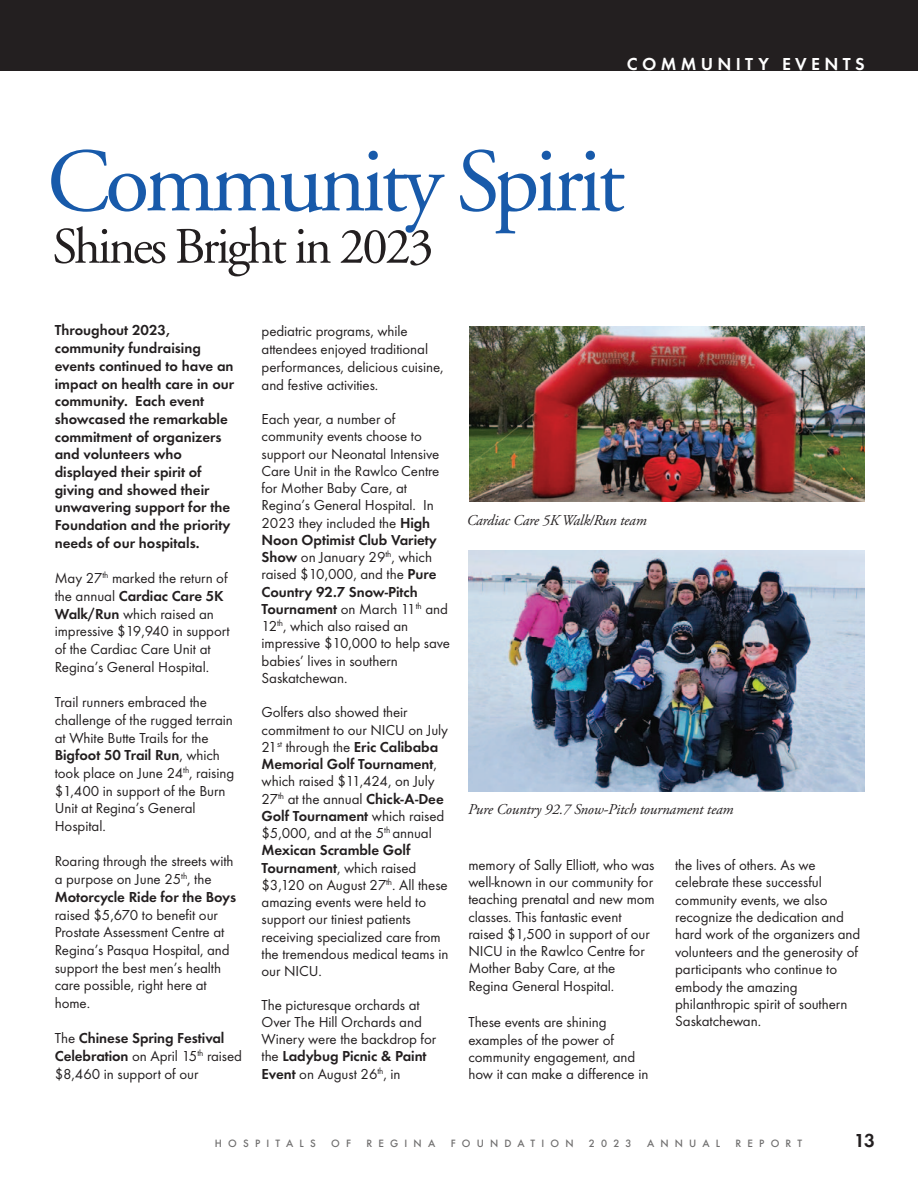
<style>
.page{position:relative;width:918px;height:1188px;background:#fff}
.page>*{position:absolute;margin:0;border:0;box-sizing:border-box;transform-origin:0 0}
.t1{font:90px "Adobe Garamond";letter-spacing:-.05em;color:#185aaa}
.t2{font:51px "Adobe Garamond";letter-spacing:-.05em;color:#231f20}
.t3{font:600 19.5px "Futura T";color:#231f20}
.t4{font:600 18px "Futura T";letter-spacing:.24em;color:#fff}
.t5{font:15px/17.2px "Futura TOT";letter-spacing:-.005em;color:#231f20}
.t6{font:600 15px/17.7px "Futura T";color:#231f20}
.t7{font:italic 15px "Adobe Garamond Pro";letter-spacing:-.01em;color:#231f20}
.t8{font:500 9.75px "Futura";letter-spacing:.635em;color:#706f6f}
.s1{font-family:"Futura T";font-weight:600}
.s2{font-family:"Futura TOT";font-weight:400}
</style>
<div class="page">
<div style="left:0;top:0;width:918px;height:71px;background:#231f20"></div>
<img style="left:468px;top:550px;width:397px;height:241px">
<img style="left:469px;top:326px;width:396px;height:176px">
<p class="t4" style="left:627px;top:57px;width:239px">COMMUNITY EVENTS</p>
<p class="t1" style="left:47px;top:145px;width:579px">Community Spirit</p>
<p class="t2" style="left:52px;top:226px;width:383px">Shines Bright in 2023</p>
<p class="t6" style="left:55px;top:323px;width:181px">Throughout 2023, community fundraising events continued to have an impact on health care in our community. Each event showcased the remarkable commitment of organizers and volunteers who displayed their spirit of giving and showed their unwavering support for the<br>Foundation and the priority needs of our hospitals.</p>
<p class="t5" style="left:55px;top:571px;width:176px;line-height:17.7px">May 27<sup>th</sup> marked the return of the annual <span class="s1">Cardiac Care 5K<br>Walk/Run</span> which raised an impressive $19,940 in support of the Cardiac Care Unit at<br>Regina’s General Hospital.</p>
<p class="t5" style="left:55px;top:695px;width:181px;line-height:17.7px">Trail runners embraced the challenge of the rugged terrain at White Butte Trails for the<br><span class="s1">Bigfoot 50 Trail Run</span>, which took place on June 24<sup>th</sup>, raising $1,400 in support of the Burn<br>Unit at Regina’s General<br>Hospital.</p>
<p class="t5" style="left:55px;top:854px;width:183px;line-height:17.7px">Roaring through the streets with a purpose on June 25<sup>th</sup>, the<br><span class="s1">Motorcycle Ride for the Boys </span>raised $5,670 to benefit our<br>Prostate Assessment Centre at<br>Regina’s Pasqua Hospital, and support the best men’s health care possible, right here at home.</p>
<p class="t5" style="left:55px;top:1031px;width:189px;line-height:17.7px">The <span class="s1">Chinese Spring Festival<br>Celebration</span> on April 15<sup>th</sup> raised $8,460 in support of our</p>
<p class="t5" style="left:262px;top:324px;width:184px;line-height:17.7px">pediatric programs, while attendees enjoyed traditional performances, delicious cuisine, and festive activities.</p>
<p class="t5" style="left:262px;top:412px;width:190px">Each year, a number of community events choose to support our Neonatal Intensive<br>Care Unit in the Rawlco Centre for Mother Baby Care, at<br>Regina’s General Hospital. In<br>2023 they included the <span class="s1">High<br>Noon Optimist Club Variety<br>Show</span> on January 29<sup>th</sup>, which raised $10,000, and the <span class="s1">Pure<br>Country 92.7 Snow-Pitch<br>Tournament</span> on March 11<sup>th</sup> and<br>12<sup>th</sup>, which also raised an impressive $10,000 to help save babies’ lives in southern<br>Saskatchewan.</p>
<p class="t5" style="left:262px;top:705px;width:189px">Golfers also showed their commitment to our NICU on July<br>21<sup>st</sup> through the <span class="s1">Eric Calibaba<br>Memorial Golf Tournament</span>, which raised $11,424, on July<br>27<sup>th</sup> at the annual <span class="s1">Chick-A-Dee<br>Golf Tournament</span> which raised $5,000, and at the 5<sup>th</sup> annual<br><span class="s1">Mexican Scramble Golf<br>Tournament</span>, which raised $3,120 on August 27<sup>th</sup>. All these amazing events were held to support our tiniest patients receiving specialized care from the tremendous medical teams in our NICU.</p>
<p class="t5" style="left:262px;top:998px;width:176px">The picturesque orchards at<br>Over The Hill Orchards and<br>Winery were the backdrop for</p>
<p class="t6" style="left:262px;top:1049px;width:167px;line-height:17.2px"><span class="s2">the</span> Ladybug Picnic &amp; Paint<br>Event <span class="s2">on August 26</span><sup>th</sup><span class="s2">, in</span></p>
<p class="t7" style="left:467px;top:514px;width:182px">Cardiac Care 5K Walk/Run team</p>
<p class="t7" style="left:468px;top:803px;width:267px">Pure Country 92.7 Snow-Pitch tournament team</p>
<p class="t5" style="left:468px;top:857px;width:188px">memory of Sally Elliott, who was well-known in our community for teaching prenatal and new mom classes. This fantastic event raised $1,500 in support of our<br>NICU in the Rawlco Centre for<br>Mother Baby Care, at the<br>Regina General Hospital.</p>
<p class="t5" style="left:468px;top:1014px;width:147px;line-height:18px">These events are shining examples of the power of</p>
<p class="t5" style="left:468px;top:1049px;width:182px">community engagement, and how it can make a difference in</p>
<p class="t5" style="left:675px;top:857px;width:187px">the lives of others. As we celebrate these successful community events, we also recognize the dedication and hard work of the organizers and volunteers and the generosity of participants who continue to embody the amazing philanthropic spirit of southern<br>Saskatchewan.</p>
<p class="t8" style="left:215px;top:1136px;width:102px">HOSPITALS</p>
<p class="t8" style="left:331px;top:1136px;width:21px">O F</p>
<p class="t8" style="left:366px;top:1136px;width:70px">REGINA</p>
<p class="t8" style="left:451px;top:1136px;width:124px">FOUNDATION</p>
<p class="t8" style="left:589px;top:1136px;width:44px">2023</p>
<p class="t8" style="left:647px;top:1136px;width:75px">ANNUAL</p>
<p class="t8" style="left:736px;top:1136px;width:68px">REPORT</p>
<p class="t3" style="left:854px;top:1132px;width:23px">13</p>
</div>
